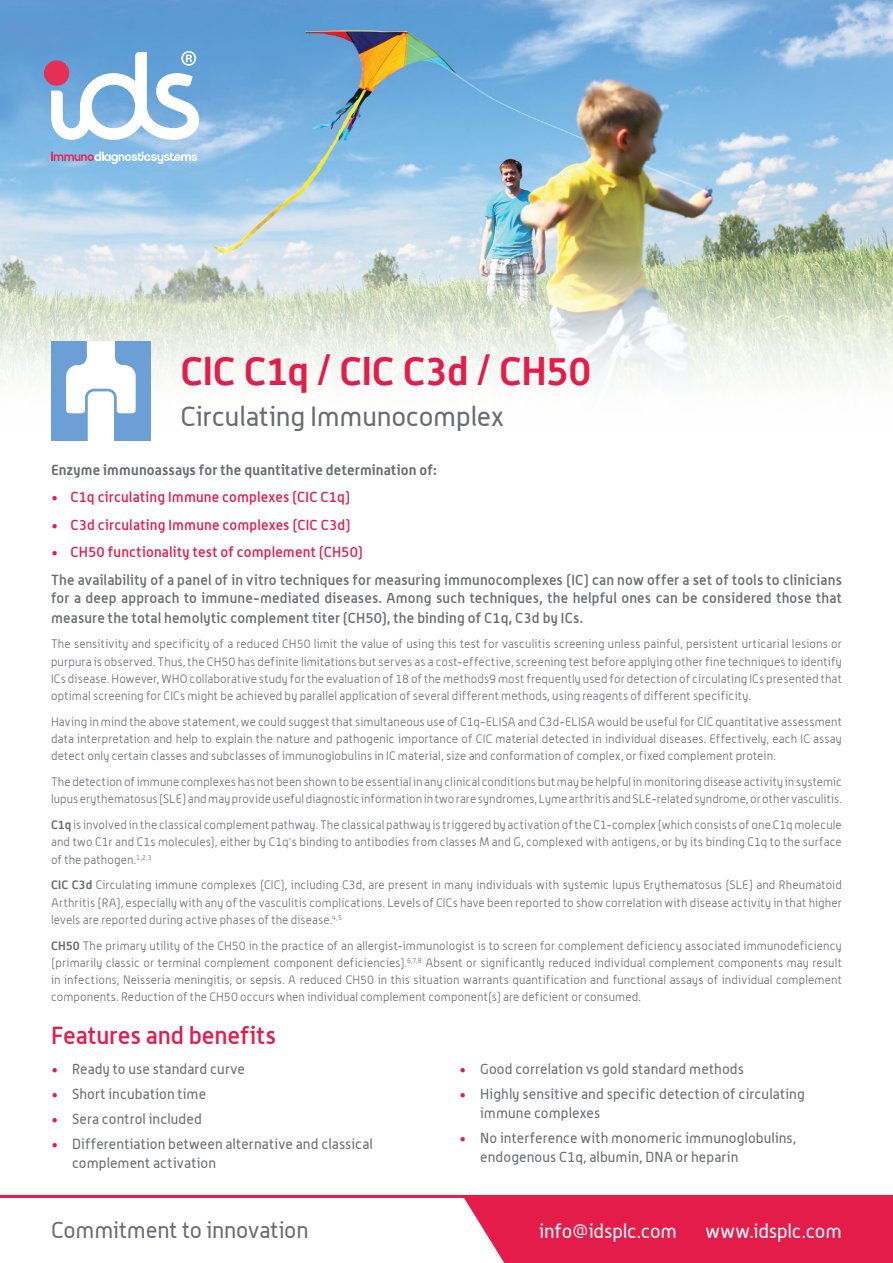
<style>
.page{position:relative;width:893px;height:1263px;background:#fff}
.page>*{position:absolute;margin:0;border:0;box-sizing:border-box;transform-origin:0 0}
.t1{font:700 39px "Alwyn";letter-spacing:-.01em;color:#e41c4a}
.t2{font:27px "Alwyn";letter-spacing:-.01em;color:#696b70}
.t3{font:500 24px "Alwyn";letter-spacing:-.005em;color:#e41c4a}
.t4{font:22.5px "Alwyn";letter-spacing:-.005em;color:#696b70}
.t5{font:19.5px "Alwyn";letter-spacing:-.01em;color:#fff}
.t6{font:14.25px/18.9px "Alwyn";letter-spacing:.01em;color:#696b70}
.t7{font:500 14.25px/19px "Alwyn";letter-spacing:.01em;color:#696b70;text-align:justify}
.t8{font:500 14.25px "Alwyn";letter-spacing:.01em;color:#e41c4a}
.t9{font:700 14.25px "Alwyn";letter-spacing:.015em;color:#696b70}
.t10{font:300 12px/17.2px "Alwyn";letter-spacing:.01em;color:#696b70;text-align:justify}
.s1{font-weight:700}
.s2{color:#e41c4a}
</style>
<div class="page">
<img style="left:0;top:0;width:893px;height:187px">
<img style="left:0;top:187px;width:893px;height:190px">
<hr style="left:0;top:1195px;width:893px;height:3px;background:#e41c4a">
<div style="left:464px;top:1198px;width:429px;height:65px;background:#e41c4a"></div>
<div style="left:44px;top:60px;width:25px;height:26px;background:#e72f55;border-radius:50%"></div>
<svg style="left:51px;top:152px;width:146px;height:12px;background:#afc0de"></svg>
<svg style="left:51px;top:51px;width:148px;height:89px"></svg>
<div style="left:51px;top:341px;width:100px;height:100px;background:#6c9fd5"></div>
<svg style="left:66px;top:341px;width:70px;height:100px"></svg>
<p class="t1" style="left:180px;top:347px;width:412px">CIC C1q / CIC C3d / CH50</p>
<p class="t2" style="left:180px;top:400px;width:325px">Circulating Immunocomplex</p>
<p class="t9" style="left:51px;top:461px;width:387px">Enzyme immunoassays for the quantitative determination of:</p>
<p class="t8" style="left:51px;top:489px;width:300px">• C1q circulating Immune complexes (CIC C1q)</p>
<p class="t8" style="left:51px;top:516px;width:301px">• C3d circulating Immune complexes (CIC C3d)</p>
<p class="t8" style="left:51px;top:543px;width:313px">• CH50 functionality test of complement (CH50)</p>
<p class="t7" style="left:51px;top:570px;width:792px">The availability of a panel of in vitro techniques for measuring immunocomplexes (IC) can now offer a set of tools to clinicians for a deep approach to immune-mediated diseases. Among such techniques, the helpful ones can be considered those that measure the total hemolytic complement titer (CH50), the binding of C1q, C3d by ICs.</p>
<p class="t10" style="left:51px;top:635px;width:792px">The sensitivity and specificity of a reduced CH50 limit the value of using this test for vasculitis screening unless painful, persistent urticarial lesions or purpura is observed. Thus, the CH50 has definite limitations but serves as a cost-effective, screening test before applying other fine techniques to identify ICs disease. However, WHO collaborative study for the evaluation of 18 of the methods9 most frequently used for detection of circulating ICs presented that optimal screening for CICs might be achieved by parallel application of several different methods, using reagents of different specificity.</p>
<p class="t10" style="left:51px;top:713px;width:792px">Having in mind the above statement, we could suggest that simultaneous use of C1q-ELISA and C3d-ELISA would be useful for CIC quantitative assessment data interpretation and help to explain the nature and pathogenic importance of CIC material detected in individual diseases. Effectively, each IC assay detect only certain classes and subclasses of immunoglobulins in IC material, size and conformation of complex, or fixed complement protein.</p>
<p class="t10" style="left:51px;top:773px;width:792px">The detection of immune complexes has not been shown to be essential in any clinical conditions but may be helpful in monitoring disease activity in systemic lupus erythematosus (SLE) and may provide useful diagnostic information in two rare syndromes, Lyme arthritis and SLE-related syndrome, or other vasculitis.</p>
<p class="t10" style="left:51px;top:816px;width:792px"><span class="s1">C1q</span> is involved in the classical complement pathway. The classical pathway is triggered by activation of the C1-complex (which consists of one C1q molecule and two C1r and C1s molecules), either by C1q's binding to antibodies from classes M and G, complexed with antigens, or by its binding C1q to the surface of the pathogen.<sup>1,2,3</sup></p>
<p class="t10" style="left:51px;top:876px;width:792px"><span class="s1">CIC C3d</span> Circulating immune complexes (CIC), including C3d, are present in many individuals with systemic lupus Erythematosus (SLE) and Rheumatoid Arthritis (RA), especially with any of the vasculitis complications. Levels of CICs have been reported to show correlation with disease activity in that higher levels are reported during active phases of the disease.<sup>4,5</sup></p>
<p class="t10" style="left:51px;top:937px;width:792px"><span class="s1">CH50</span> The primary utility of the CH50 in the practice of an allergist-immunologist is to screen for complement deficiency associated immunodeficiency (primarily classic or terminal complement component deficiencies).<sup>6,7,8</sup> Absent or significantly reduced individual complement components may result in infections, Neisseria meningitis, or sepsis. A reduced CH50 in this situation warrants quantification and functional assays of individual complement components. Reduction of the CH50 occurs when individual complement component(s) are deficient or consumed.</p>
<p class="t3" style="left:51px;top:1021px;width:226px">Features and benefits</p>
<p class="t6" style="left:51px;top:1059px;width:196px"><span class="s2">•</span> Ready to use standard curve</p>
<p class="t6" style="left:51px;top:1084px;width:157px"><span class="s2">•</span> Short incubation time</p>
<p class="t6" style="left:51px;top:1109px;width:152px"><span class="s2">•</span> Sera control included</p>
<p class="t6" style="left:72px;top:1135px;width:302px;text-indent:-21px"><span class="s2">•</span> Differentiation between alternative and classical complement activation</p>
<p class="t6" style="left:459px;top:1059px;width:286px"><span class="s2">•</span> Good correlation vs gold standard methods</p>
<p class="t6" style="left:480px;top:1084px;width:326px;text-indent:-21px"><span class="s2">•</span> Highly sensitive and specific detection of circulating immune complexes</p>
<p class="t6" style="left:480px;top:1128px;width:317px;text-indent:-21px"><span class="s2">•</span> No interference with monomeric immunoglobulins, endogenous C1q, albumin, DNA or heparin</p>
<p class="t4" style="left:51px;top:1217px;width:259px">Commitment to innovation</p>
<p class="t5" style="left:539px;top:1219px;width:140px">info@idsplc.com</p>
<p class="t5" style="left:706px;top:1219px;width:138px">www.idsplc.com</p>
</div>
